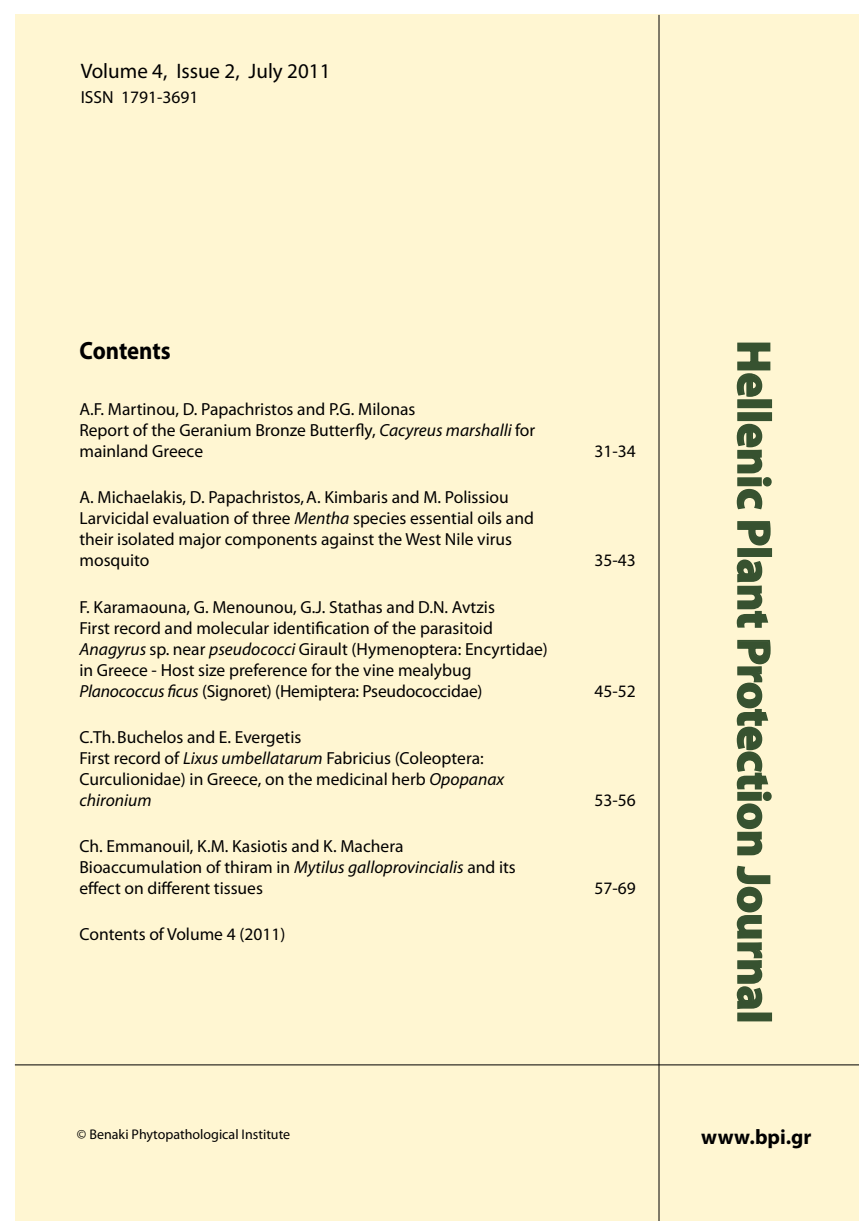
<style>
.page{position:relative;width:859px;height:1221px;background:#fff}
.page>*{position:absolute;margin:0;border:0;box-sizing:border-box;transform-origin:0 0}
.t1{font:700 46.55px "Myriad Pro";color:#375230}
.t2{font:700 25.03px "Myriad Pro";letter-spacing:-.005em;color:#000;scale:.91 1}
.t3{font:21px "Myriad Pro";color:#000}
.t4{font:700 21px "Myriad Pro";color:#000}
.t5{font:17.5px/21px "Myriad Pro";color:#000}
.t6{font:14px "Myriad Pro";color:#000}
.s1{font-style:italic}
</style>
<div class="page">
<div style="left:15px;top:15px;width:843px;height:1205px;background:#fff6d2"></div>
<hr style="left:658px;top:15px;width:1px;height:1205px;background:#000">
<hr style="left:15px;top:1064px;width:843px;height:1px;background:#000">
<p class="t3" style="left:81px;top:63px;width:251px">Volume 4, Issue 2, July 2011</p>
<p class="t5" style="left:81px;top:88px;width:119px">ISSN 1791-3691</p>
<p class="t2" style="left:80px;top:341px;width:102px">Contents</p>
<p class="t5" style="left:79px;top:400px;width:457px">A.F. Martinou, D. Papachristos and P.G. Milonas<br>Report of the Geranium Bronze Butterfly, <span class="s1">Cacyreus marshalli</span> for mainland Greece</p>
<p class="t5" style="left:79px;top:489px;width:456px">A. Michaelakis, D. Papachristos,A. Kimbaris and M. Polissiou Larvicidal evaluation of three <span class="s1">Mentha</span> species essential oils and their isolated major components against the West Nile virus mosquito</p>
<p class="t5" style="left:79px;top:598px;width:469px">F. Karamaouna, G. Menounou, G.J. Stathas and D.N. Avtzis<br>First record and molecular identification of the parasitoid <span class="s1">Anagyrus</span> sp. near <span class="s1">pseudococci</span> Girault (Hymenoptera: Encyrtidae) in Greece - Host size preference for the vine mealybug <span class="s1">Planococcus ficus</span> (Signoret) (Hemiptera: Pseudococcidae)</p>
<p class="t5" style="left:79px;top:728px;width:426px">C.Th.Buchelos and E. Evergetis<br>First record of <span class="s1">Lixus umbellatarum</span> Fabricius (Coleoptera:<br>Curculionidae) in Greece, on the medicinal herb <span class="s1">Opopanax chironium</span></p>
<p class="t5" style="left:79px;top:837px;width:438px">Ch. Emmanouil, K.M. Kasiotis and K. Machera<br>Bioaccumulation of thiram in <span class="s1">Mytilus galloprovincialis</span> and its effect on different tissues</p>
<p class="t5" style="left:79px;top:925px;width:207px">Contents of Volume 4 (2011)</p>
<p class="t5" style="left:594px;top:442px;width:43px">31-34</p>
<p class="t5" style="left:594px;top:552px;width:43px">35-43</p>
<p class="t5" style="left:594px;top:682px;width:43px">45-52</p>
<p class="t5" style="left:594px;top:791px;width:43px">53-56</p>
<p class="t5" style="left:594px;top:879px;width:43px">57-69</p>
<p class="t6" style="left:77px;top:1128px;width:215px">© Benaki Phytopathological Institute</p>
<p class="t1" style="left:771px;top:340px;width:684px;rotate:90deg">Hellenic Plant Protection Journal</p>
<p class="t4" style="left:701px;top:1129px;width:112px">www.bpi.gr</p>
</div>
